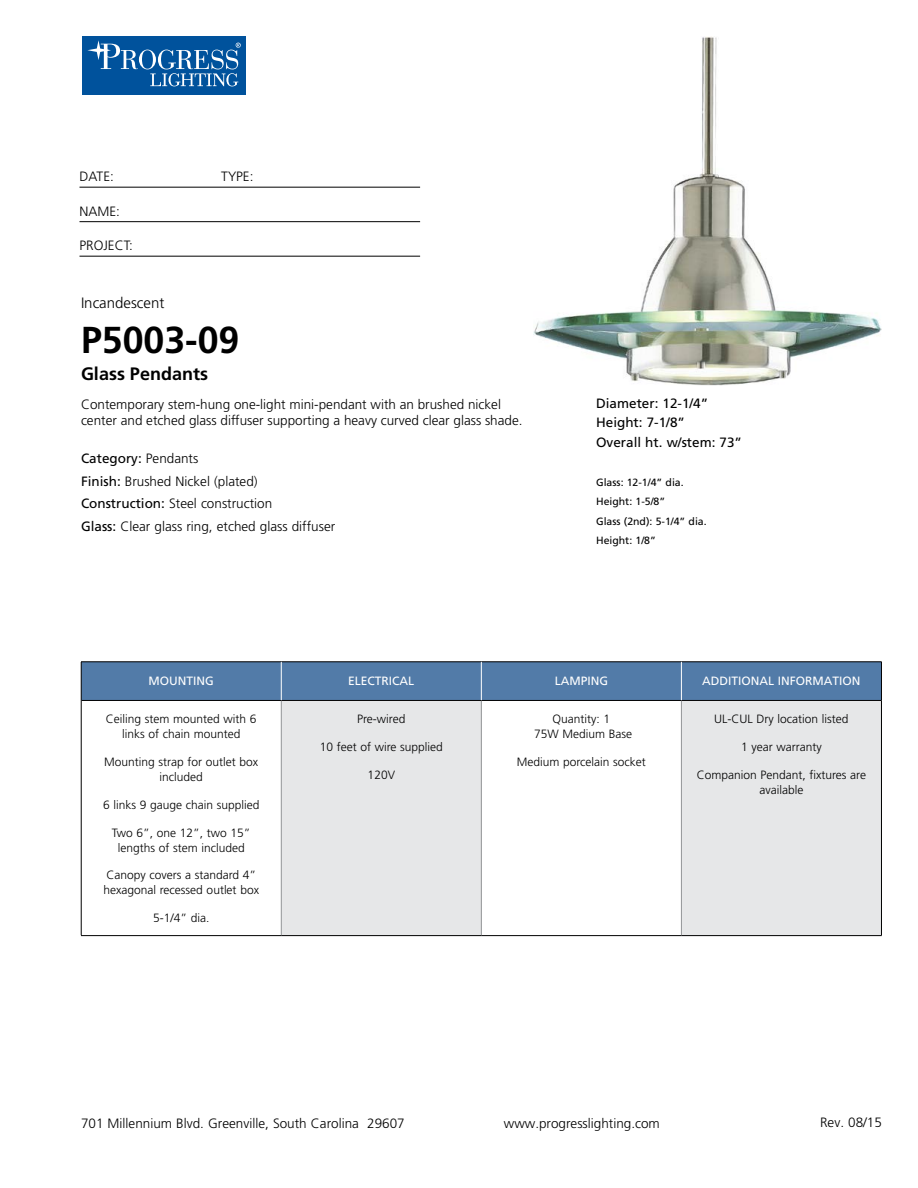
<style>
.page{position:relative;width:918px;height:1188px;background:#fff}
.page>*{position:absolute;margin:0;border:0;box-sizing:border-box;transform-origin:0 0}
.t1{font:700 37.5px "Frutiger";color:#000}
.t2{font:700 18px "Frutiger";color:#000}
.t3{font:300 15px "Frutiger";color:#000}
.t4{font:300 13.5px/22.5px "Frutiger";color:#000}
.t5{font:13.5px/19.5px "Frutiger";color:#000}
.t6{font:300 12px/15px "Frutiger";color:#000;text-align:center}
.t7{font:12px "Frutiger";color:#fff}
.t8{font:10.5px/19.5px "Frutiger";color:#000}
.s1{font-weight:400}
</style>
<div class="page">
<div style="left:82px;top:36px;width:164px;height:59px;background:#00529c"></div>
<svg style="left:139px;top:50px;width:17px;height:19px"></svg>
<div style="left:142px;top:50px;width:11px;height:19px;background:#00529c;border-radius:50%"></div>
<svg style="left:87px;top:40px;width:51px;height:29px"></svg>
<svg style="left:150px;top:43px;width:91px;height:43px"></svg>
<hr style="left:80px;top:187px;width:340px;height:1px;background:#000">
<hr style="left:80px;top:221px;width:340px;height:1px;background:#000">
<hr style="left:80px;top:256px;width:340px;height:1px;background:#000">
<div style="left:82px;top:663px;width:799px;height:37px;background:#527ba8"></div>
<div style="left:281px;top:700px;width:200px;height:236px;background:#e6e7e8"></div>
<div style="left:681px;top:700px;width:200px;height:236px;background:#e6e7e8"></div>
<hr style="left:281px;top:701px;width:1px;height:234px;background:#939598">
<hr style="left:481px;top:701px;width:1px;height:234px;background:#939598">
<hr style="left:681px;top:701px;width:1px;height:234px;background:#939598">
<hr style="left:81px;top:700px;width:200px;height:1px;background:#000">
<hr style="left:281px;top:700px;width:200px;height:1px;background:#000">
<hr style="left:481px;top:700px;width:200px;height:1px;background:#000">
<hr style="left:681px;top:700px;width:200px;height:1px;background:#000">
<hr style="left:81px;top:935px;width:200px;height:1px;background:#000">
<hr style="left:281px;top:935px;width:200px;height:1px;background:#000">
<hr style="left:481px;top:935px;width:200px;height:1px;background:#000">
<hr style="left:681px;top:935px;width:201px;height:1px;background:#000">
<hr style="left:81px;top:662px;width:200px;height:1px;background:#000">
<hr style="left:81px;top:662px;width:1px;height:38px;background:#000">
<hr style="left:281px;top:662px;width:200px;height:1px;background:#000">
<hr style="left:481px;top:662px;width:200px;height:1px;background:#000">
<hr style="left:681px;top:662px;width:201px;height:1px;background:#000">
<hr style="left:881px;top:662px;width:1px;height:38px;background:#000">
<hr style="left:81px;top:700px;width:1px;height:235px;background:#000">
<hr style="left:881px;top:700px;width:1px;height:235px;background:#000">
<hr style="left:281px;top:662px;width:1px;height:38px;background:#fff">
<hr style="left:681px;top:662px;width:1px;height:38px;background:#fff">
<hr style="left:481px;top:662px;width:1px;height:38px;background:#fff">
<img style="left:533px;top:36px;width:349px;height:349px">
<p class="t4" style="left:80px;top:166px;width:36px">DATE:</p>
<p class="t4" style="left:221px;top:166px;width:34px">TYPE:</p>
<p class="t4" style="left:80px;top:201px;width:42px">NAME:</p>
<p class="t4" style="left:80px;top:235px;width:55px">PROJECT:</p>
<p class="t3" style="left:81px;top:297px;width:85px">Incandescent</p>
<h1 class="t1" style="left:81px;top:318px;width:160px">P5003-09</h1>
<h2 class="t2" style="left:81px;top:364px;width:129px">Glass Pendants</h2>
<p class="t4" style="left:81px;top:397px;width:443px;line-height:16.2px">Contemporary stem-hung one-light mini-pendant with an brushed nickel center and etched glass diffuser supporting a heavy curved clear glass shade.</p>
<p class="t4" style="left:81px;top:449px;width:256px"><span class="s1">Category:</span> Pendants<br><span class="s1">Finish:</span> Brushed Nickel (plated)<br><span class="s1">Construction:</span> Steel construction<br><span class="s1">Glass:</span> Clear glass ring, etched glass diffuser</p>
<p class="t5" style="left:596px;top:395px;width:147px">Diameter: 12-1/4”<br>Height: 7-1/8”<br>Overall ht. w/stem: 73”</p>
<p class="t8" style="left:596px;top:473px;width:112px">Glass: 12-1/4” dia.<br>Height: 1-5/8”<br>Glass (2nd): 5-1/4” dia.<br>Height: 1/8”</p>
<p class="t7" style="left:149px;top:676px;width:67px">MOUNTING</p>
<p class="t7" style="left:348px;top:676px;width:68px">ELECTRICAL</p>
<p class="t7" style="left:555px;top:676px;width:55px">LAMPING</p>
<p class="t7" style="left:702px;top:676px;width:160px">ADDITIONAL INFORMATION</p>
<p class="t6" style="left:106px;top:713px;width:152px">Ceiling stem mounted with 6 links of chain mounted</p>
<p class="t6" style="left:104px;top:755px;width:156px">Mounting strap for outlet box included</p>
<p class="t6" style="left:103px;top:798px;width:158px">6 links 9 gauge chain supplied</p>
<p class="t6" style="left:112px;top:826px;width:140px">Two 6”, one 12”, two 15” lengths of stem included</p>
<p class="t6" style="left:104px;top:869px;width:157px;text-align:left">Canopy covers a standard 4” hexagonal recessed outlet box</p>
<p class="t6" style="left:153px;top:911px;width:58px">5-1/4” dia.</p>
<p class="t6" style="left:357px;top:713px;width:50px">Pre-wired</p>
<p class="t6" style="left:320px;top:740px;width:125px">10 feet of wire supplied</p>
<p class="t6" style="left:368px;top:768px;width:29px">120V</p>
<p class="t6" style="left:714px;top:713px;width:136px">UL-CUL Dry location listed</p>
<p class="t6" style="left:741px;top:740px;width:82px">1 year warranty</p>
<p class="t6" style="left:697px;top:768px;width:171px">Companion Pendant, fixtures are available</p>
<p class="t6" style="left:534px;top:713px;width:100px">Quantity: 1<br>75W Medium Base</p>
<p class="t6" style="left:517px;top:755px;width:131px">Medium porcelain socket</p>
<p class="t4" style="left:81px;top:1113px;width:325px">701 Millennium Blvd. Greenville, South Carolina 29607</p>
<p class="t4" style="left:504px;top:1113px;width:158px">www.progresslighting.com</p>
<p class="t4" style="left:820px;top:1112px;width:63px">Rev. 08/15</p>
</div>
